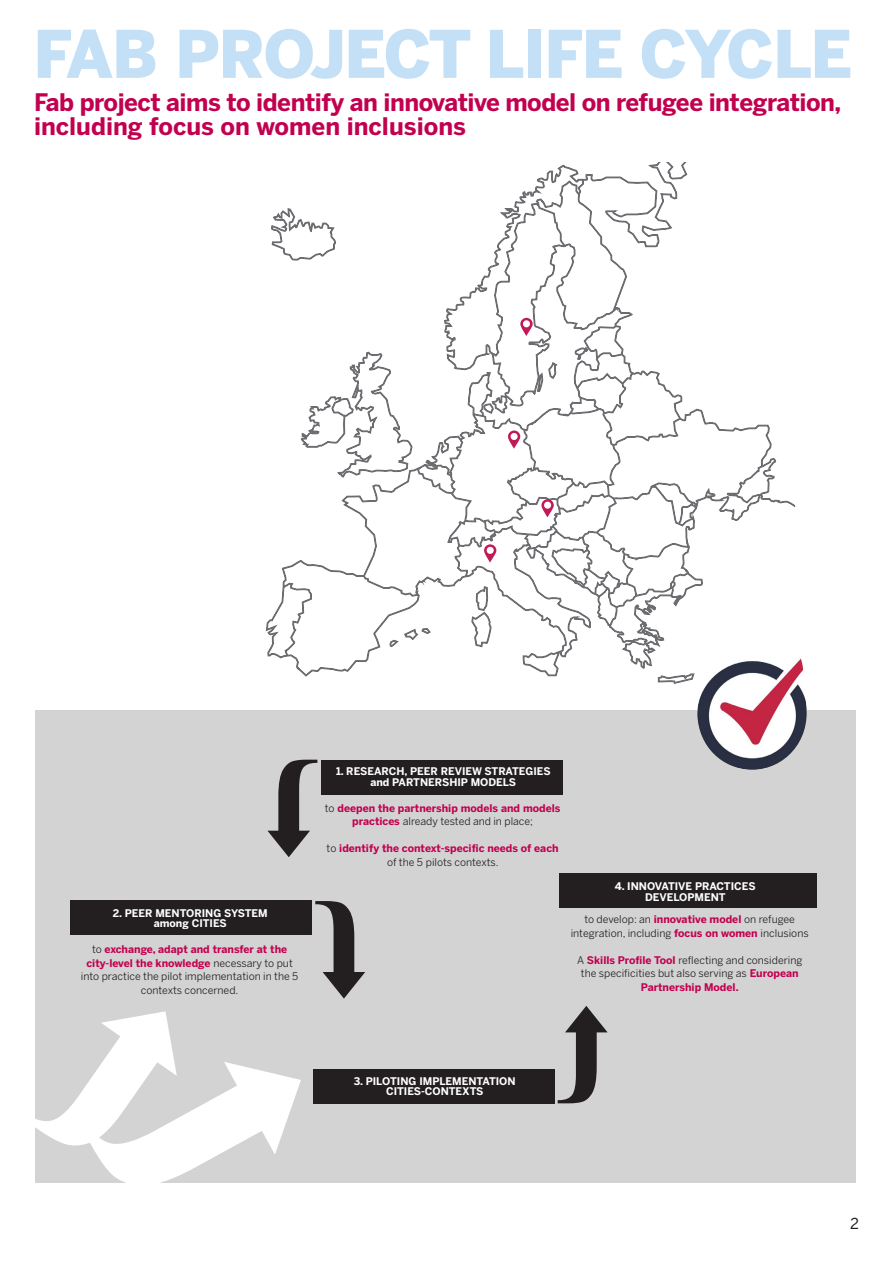
<style>
.page{position:relative;width:893px;height:1263px;background:#fff}
.page>*{position:absolute;margin:0;border:0;box-sizing:border-box;transform-origin:0 0}
.t1{font:900 64.95px "Benton Sans";letter-spacing:-.02em;color:#c3e0f7}
.t2{font:900 64.95px "Benton Sans";color:#c3e0f7}
.t3{font:700 24px/24px "Benton Sans";letter-spacing:-.02em;color:#c2004f}
.t4{font:700 24px "Benton Sans";color:#c2004f}
.t5{font:15px "Benton Sans";color:#231f20}
.t6{font:10.5px/13.5px "Benton Sans";color:#231f20;text-align:center}
.t7{font:700 10.5px "Benton Sans";color:#fff}
.t8{font:700 10.5px/13.5px "Benton Sans";color:#c2004f;text-align:center}
.s1{font-weight:700;color:#c2004f}
.s2{font-weight:400;color:#231f20}
</style>
<div class="page">
<div style="left:35px;top:710px;width:821px;height:472px;background:#d3d3d3"></div>
<svg style="left:265px;top:162px;width:531px;height:522px"></svg>
<svg style="left:484px;top:544px;width:12px;height:18px"></svg>
<svg style="left:508px;top:430px;width:12px;height:19px"></svg>
<svg style="left:520px;top:318px;width:13px;height:18px"></svg>
<svg style="left:541px;top:499px;width:13px;height:18px"></svg>
<img style="left:697px;top:657px;width:110px;height:113px">
<div style="left:321px;top:760px;width:241px;height:34px;background:#231f20"></div>
<div style="left:559px;top:874px;width:257px;height:34px;background:#231f20"></div>
<div style="left:314px;top:1070px;width:241px;height:34px;background:#231f20"></div>
<div style="left:70px;top:900px;width:241px;height:34px;background:#231f20"></div>
<svg style="left:75px;top:1069px;width:251px;height:114px"></svg>
<p class="t1" style="left:33px;top:15px;width:820px">FAB PROJECT LIFE CYCLE</p>
<p class="t3" style="left:34px;top:90px;width:809px">Fab project aims to identify an innovative model on refugee integration, including focus on women inclusions</p>
<h1 class="t2" style="left:34px;top:20px;width:580px">COLLABORATION</h1>
<h2 class="t4" style="left:34px;top:80px;width:387px">MILAN – 27<sup>th</sup>/28<sup>th</sup> February 2018</h2>
<p class="t7" style="left:336px;top:765px;width:216px">1. RESEARCH, PEER REVIEW STRATEGIES</p>
<p class="t7" style="left:370px;top:776px;width:147px">and PARTNERSHIP MODELS</p>
<p class="t7" style="left:113px;top:907px;width:156px">2. PEER MENTORING SYSTEM</p>
<p class="t7" style="left:154px;top:917px;width:75px">among CITIES</p>
<p class="t6" style="left:81px;top:942px;width:219px">to <span class="s1">exchange, adapt and transfer at the city-level the knowledge</span> necessary to put into practice the pilot implementation in the 5 contexts concerned.</p>
<p class="t8" style="left:325px;top:801px;width:237px"><span class="s2">to</span> deepen the partnership models and models practices <span class="s2">already tested and in place;</span></p>
<p class="t8" style="left:327px;top:841px;width:234px"><span class="s2">to</span> identify the context-specific needs of each</p>
<p class="t6" style="left:387px;top:855px;width:113px">of the 5 pilots contexts.</p>
<p class="t7" style="left:615px;top:880px;width:142px">4. INNOVATIVE PRACTICES</p>
<p class="t7" style="left:645px;top:890px;width:82px">DEVELOPMENT</p>
<p class="t6" style="left:571px;top:912px;width:240px">to develop: an <span class="s1">innovative model</span> on refugee integration, including <span class="s1">focus on women</span> inclusions</p>
<p class="t6" style="left:577px;top:953px;width:227px">A <span class="s1">Skills Profile Tool</span> reflecting and considering the specificities but also serving as <span class="s1">European<br>Partnership Model.</span></p>
<p class="t7" style="left:354px;top:1074px;width:163px">3. PILOTING IMPLEMENTATION</p>
<p class="t7" style="left:386px;top:1085px;width:99px">CITIES-CONTEXTS</p>
<h3 class="t5" style="left:850px;top:1214px;width:10px">2</h3>
</div>
